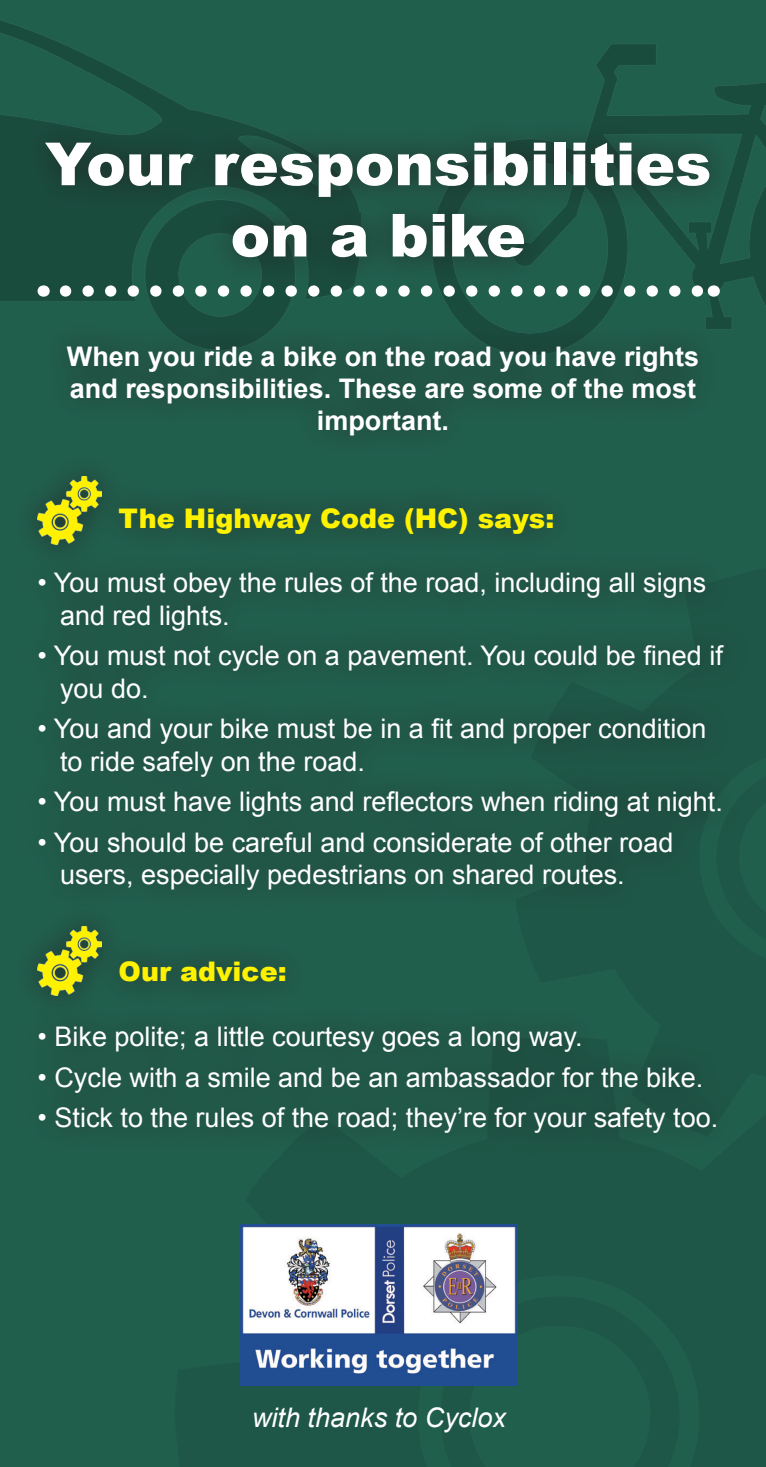
<style>
.page{position:relative;width:766px;height:1467px;background:#fff}
.page>*{position:absolute;margin:0;border:0;box-sizing:border-box;transform-origin:0 0}
.t1{font:900 59.4px/71.3px "Arial";color:#fff;text-align:center}
.t2{font:27px/32.4px "Arial";color:#fff}
.t3{font:700 27px/32.4px "Arial";color:#fff;text-align:center}
.t4{font:900 27px "Arial";color:#fff200}
.t5{font:italic 27px "Arial";color:#fff}
</style>
<div class="page">
<div style="left:0;top:0;width:765px;height:1467px;background:#215f4d"></div>
<img style="left:0;top:20px;width:314px;height:300px">
<img style="left:444px;top:44px;width:321px;height:276px">
<svg style="left:65px;top:285px;width:637px;height:12px"></svg>
<svg style="left:43px;top:285px;width:1px;height:12px"></svg>
<svg style="left:713px;top:285px;width:1px;height:12px"></svg>
<div style="left:21px;top:116px;width:714px;height:169px;background:#231f20;opacity:.75"></div>
<div style="left:13px;top:320px;width:735px;height:837px;background:#215848"></div>
<div style="left:11px;top:451px;width:115px;height:119px;background:#215d4b"></div>
<img style="left:37px;top:477px;width:64px;height:68px">
<div style="left:11px;top:901px;width:115px;height:120px;background:#215d4b"></div>
<img style="left:37px;top:927px;width:64px;height:68px">
<img style="left:240px;top:1224px;width:277px;height:162px">
<p class="t1" style="left:45px;top:126px;width:667px">Your responsibilities on a bike</p>
<p class="t3" style="left:67px;top:340px;width:633px">When you ride a bike on the road you have rights and responsibilities. These are some of the most important.</p>
<p class="t4" style="left:118px;top:498px;width:437px">The Highway Code (HC) says:</p>
<p class="t2" style="left:60px;top:567px;width:647px;text-indent:-23px">• You must obey the rules of the road, including all signs and red lights.</p>
<p class="t2" style="left:60px;top:640px;width:664px;text-indent:-23px">• You must not cycle on a pavement. You could be fined if you do.</p>
<p class="t2" style="left:60px;top:712px;width:647px;text-indent:-23px">• You and your bike must be in a fit and proper condition to ride safely on the road.</p>
<p class="t2" style="left:37px;top:785px;width:686px">• You must have lights and reflectors when riding at night.</p>
<p class="t2" style="left:60px;top:826px;width:614px;text-indent:-23px">• You should be careful and considerate of other road users, especially pedestrians on shared routes.</p>
<p class="t4" style="left:118px;top:952px;width:169px">Our advice:</p>
<p class="t2" style="left:37px;top:1020px;width:546px">• Bike polite; a little courtesy goes a long way.</p>
<p class="t2" style="left:37px;top:1061px;width:667px">• Cycle with a smile and be an ambassador for the bike.</p>
<p class="t2" style="left:37px;top:1101px;width:682px">• Stick to the rules of the road; they’re for your safety too.</p>
<p class="t5" style="left:252px;top:1400px;width:255px">with thanks to Cyclox</p>
</div>
